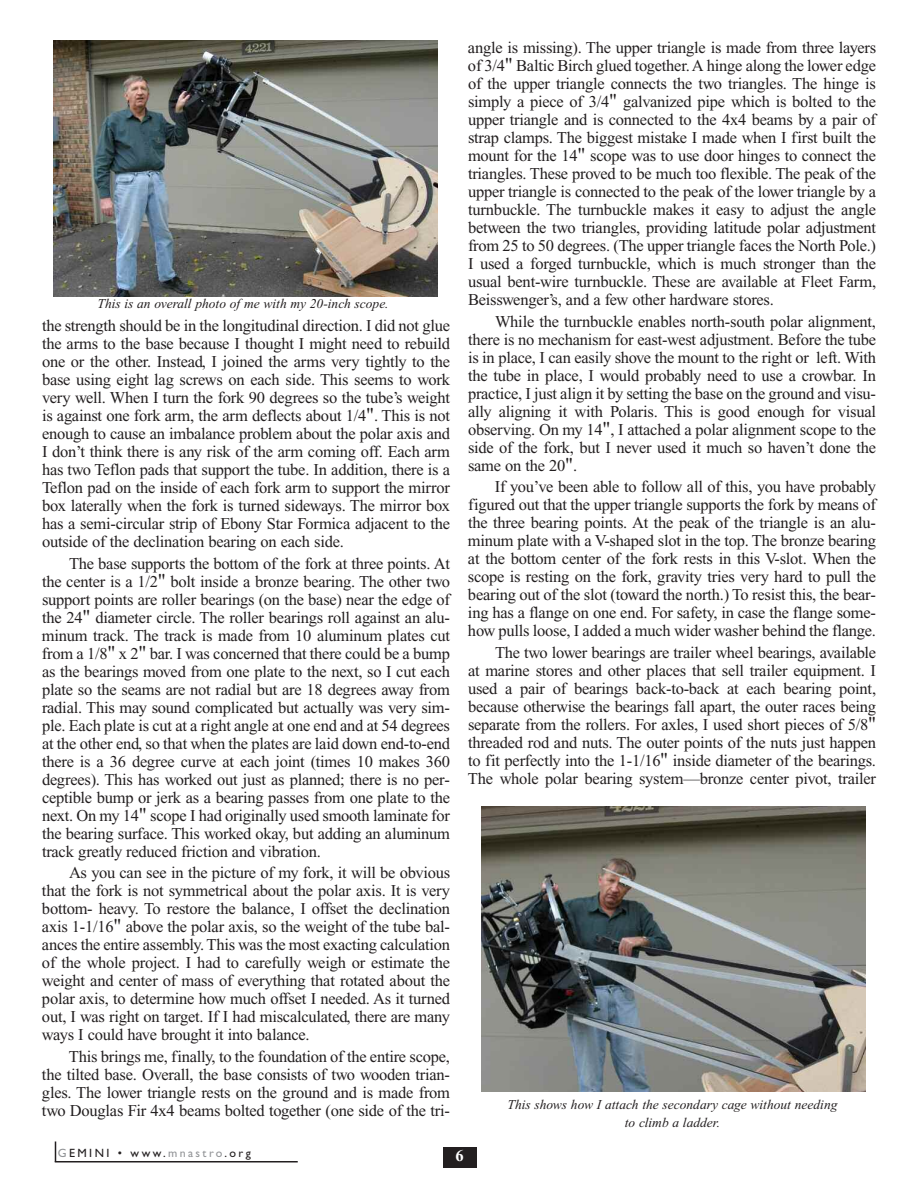
<style>
.page{position:relative;width:918px;height:1188px;background:#fff}
.page>*{position:absolute;margin:0;border:0;box-sizing:border-box;transform-origin:0 0}
.t1{font:16.5px/18px "Times New Roman";letter-spacing:-.015em;color:#231f20;text-align:justify}
.t2{font:700 16.5px "Times New Roman";color:#fff}
.t3{font:italic 13.5px/18px "Times New Roman";color:#231f20;text-align:center}
.t4{font:12px "Gill Sans";letter-spacing:.2em;color:#231f20}
.s1{font-size:19.5px}
.s2{color:#939598}
</style>
<div class="page">
<hr style="left:55px;top:1161px;width:243px;height:1px;background:#231f20">
<svg style="left:55px;top:1142px;width:1px;height:19px"></svg>
<div style="left:443px;top:1148px;width:33px;height:20px;background:#231f20"></div>
<img style="left:54px;top:40px;width:384px;height:257px">
<img style="left:482px;top:807px;width:384px;height:285px">
<p class="t3" style="left:98px;top:296px;width:292px">This is an overall photo of me with my 20-inch scope.</p>
<p class="t1" style="left:42px;top:318px;width:410px">the strength should be in the longitudinal direction. I did not glue the arms to the base because I thought I might need to rebuild one or the other. Instead, I joined the arms very tightly to the base using eight lag screws on each side. This seems to work very well. When I turn the fork 90 degrees so the tube’s weight is against one fork arm, the arm deflects about 1/4<span class="s1">"</span>. This is not enough to cause an imbalance problem about the polar axis and I don’t think there is any risk of the arm coming off. Each arm has two Teflon pads that support the tube. In addition, there is a Teflon pad on the inside of each fork arm to support the mirror box laterally when the fork is turned sideways. The mirror box has a semi-circular strip of Ebony Star Formica adjacent to the outside of the declination bearing on each side.</p>
<p class="t1" style="left:42px;top:556px;width:410px;text-indent:27px">The base supports the bottom of the fork at three points. At the center is a 1/2<span class="s1">"</span> bolt inside a bronze bearing. The other two support points are roller bearings (on the base) near the edge of the 24<span class="s1">"</span> diameter circle. The roller bearings roll against an alu&shy;minum track. The track is made from 10 aluminum plates cut from a 1/8<span class="s1">"</span> x 2<span class="s1">"</span> bar. I was concerned that there could be a bump as the bearings moved from one plate to the next, so I cut each plate so the seams are not radial but are 18 degrees away from radial. This may sound complicated but actually was very sim&shy;ple. Each plate is cut at a right angle at one end and at 54 degrees at the other end, so that when the plates are laid down end-to-end there is a 36 degree curve at each joint (times 10 makes 360 degrees). This has worked out just as planned; there is no per&shy;ceptible bump or jerk as a bearing passes from one plate to the next. On my 14<span class="s1">"</span> scope I had originally used smooth laminate for the bearing surface. This worked okay, but adding an aluminum track greatly reduced friction and vibration.</p>
<p class="t1" style="left:42px;top:865px;width:410px;text-indent:27px">As you can see in the picture of my fork, it will be obvious that the fork is not symmetrical about the polar axis. It is very bottom- heavy. To restore the balance, I offset the declination axis 1-1/16<span class="s1">"</span> above the polar axis, so the weight of the tube bal&shy;ances the entire assembly. This was the most exacting calculation of the whole project. I had to carefully weigh or estimate the weight and center of mass of everything that rotated about the polar axis, to determine how much offset I needed. As it turned out, I was right on target. If I had miscalculated, there are many ways I could have brought it into balance.</p>
<p class="t1" style="left:42px;top:1049px;width:410px;text-indent:27px">This brings me, finally, to the foundation of the entire scope, the tilted base. Overall, the base consists of two wooden trian&shy;gles. The lower triangle rests on the ground and is made from two Douglas Fir 4x4 beams bolted together (one side of the tri-</p>
<p class="t1" style="left:468px;top:40px;width:410px">angle is missing). The upper triangle is made from three layers of 3/4<span class="s1">"</span> Baltic Birch glued together. A hinge along the lower edge of the upper triangle connects the two triangles. The hinge is simply a piece of 3/4<span class="s1">"</span> galvanized pipe which is bolted to the upper triangle and is connected to the 4x4 beams by a pair of strap clamps. The biggest mistake I made when I first built the mount for the 14<span class="s1">"</span> scope was to use door hinges to connect the triangles. These proved to be much too flexible. The peak of the upper triangle is connected to the peak of the lower triangle by a turnbuckle. The turnbuckle makes it easy to adjust the angle between the two triangles, providing latitude polar adjustment from 25 to 50 degrees. (The upper triangle faces the North Pole.)<br>I used a forged turnbuckle, which is much stronger than the usual bent-wire turnbuckle. These are available at Fleet Farm, Beisswenger’s, and a few other hardware stores.</p>
<p class="t1" style="left:468px;top:314px;width:410px;text-indent:27px">While the turnbuckle enables north-south polar alignment, there is no mechanism for east-west adjustment. Before the tube is in place, I can easily shove the mount to the right or left. With the tube in place, I would probably need to use a crowbar. In practice, I just align it by setting the base on the ground and visu&shy;ally aligning it with Polaris. This is good enough for visual observing. On my 14<span class="s1">"</span>, I attached a polar alignment scope to the side of the fork, but I never used it much so haven’t done the same on the 20<span class="s1">"</span>.</p>
<p class="t1" style="left:468px;top:479px;width:410px;text-indent:27px">If you’ve been able to follow all of this, you have probably figured out that the upper triangle supports the fork by means of the three bearing points. At the peak of the triangle is an alu&shy;minum plate with a V-shaped slot in the top. The bronze bearing at the bottom center of the fork rests in this V-slot. When the scope is resting on the fork, gravity tries very hard to pull the bearing out of the slot (toward the north.) To resist this, the bear&shy;ing has a flange on one end. For safety, in case the flange some&shy;how pulls loose, I added a much wider washer behind the flange.</p>
<p class="t1" style="left:468px;top:645px;width:410px;text-indent:27px">The two lower bearings are trailer wheel bearings, available at marine stores and other places that sell trailer equipment. I used a pair of bearings back-to-back at each bearing point, because otherwise the bearings fall apart, the outer races being separate from the rollers. For axles, I used short pieces of 5/8<span class="s1">" </span>threaded rod and nuts. The outer points of the nuts just happen to fit perfectly into the 1-1/16<span class="s1">"</span> inside diameter of the bearings.<br>The whole polar bearing system—bronze center pivot, trailer</p>
<p class="t3" style="left:508px;top:1097px;width:332px">This shows how I attach the secondary cage without needing to climb a ladder.</p>
<p class="t4" style="left:58px;top:1148px;width:195px"><span class="s2">G</span>EMINI • www.<span class="s2">mnastro</span>.org</p>
<p class="t2" style="left:455px;top:1151px;width:10px">6</p>
</div>
